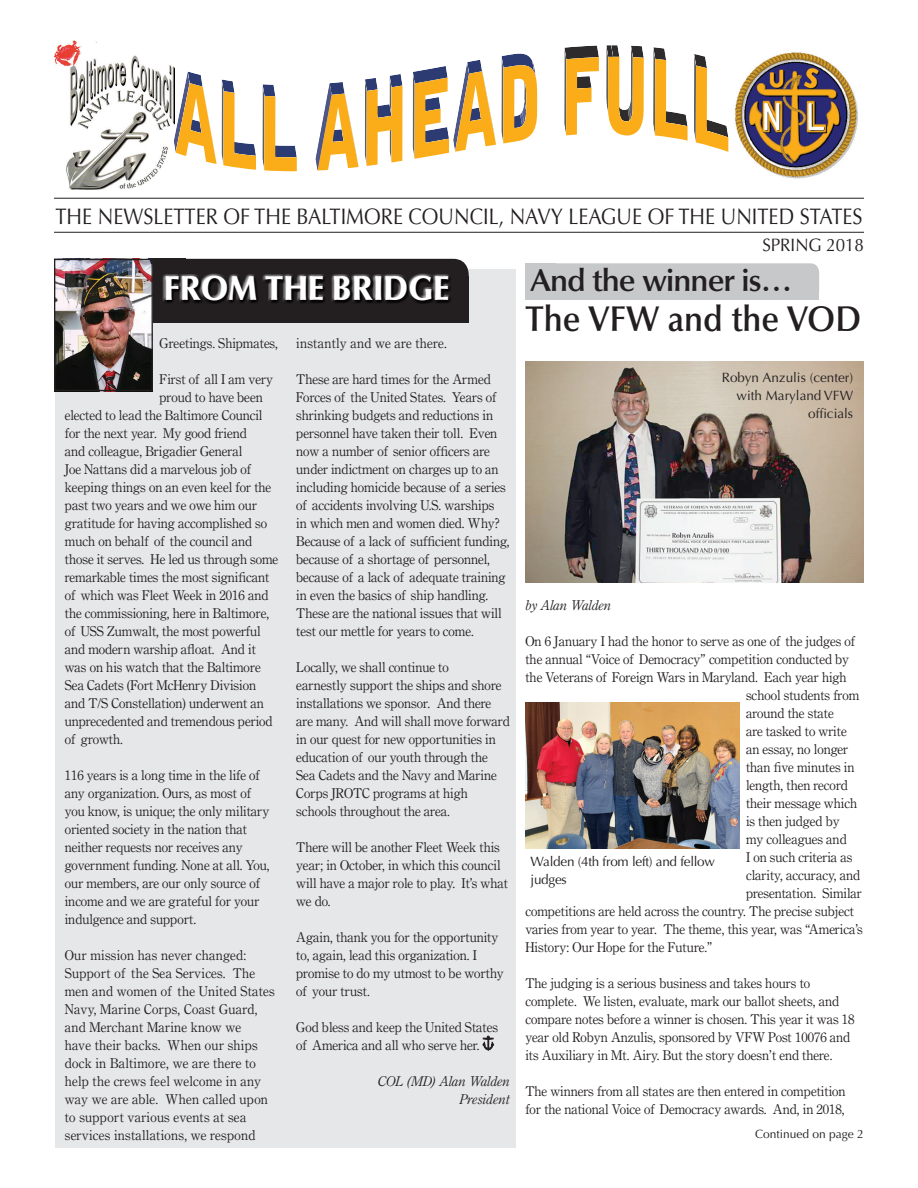
<style>
.page{position:relative;width:918px;height:1188px;background:#fff}
.page>*{position:absolute;margin:0;border:0;box-sizing:border-box;transform-origin:0 0}
.t1{font:600 36px "Optima";color:#231f20;scale:.92 1}
.t2{font:900 34.5px "Optima";color:#fff;scale:.93 1}
.t3{font:600 31.5px "Optima";letter-spacing:-.03em;color:#231f20}
.t4{font:22.5px "Optima";color:#231f20;scale:.89 1}
.t5{font:18px "Optima";color:#231f20;scale:.94 1}
.t6{font:13.5px/18px "Time Out";color:#231f20}
.t7{font:13.5px/18px "Time Out";letter-spacing:.02em;color:#231f20}
.t8{font:13.5px/18px "Optima";color:#231f20;text-align:right}
.t9{font:italic 13.5px/18px "Time Out";color:#231f20;text-align:right}
.t10{font:13.5px/18px "Optima";letter-spacing:-.02em;color:#231f20}
.t11{font:12px "Optima";color:#231f20}
</style>
<div class="page">
<hr style="left:54px;top:198px;width:810px;height:1px;background:#231f20">
<hr style="left:54px;top:232px;width:810px;height:1px;background:#231f20">
<div style="left:55px;top:269px;width:460px;height:879px;background:#e6e7e9"></div>
<div style="left:154px;top:259px;width:315px;height:64px;background:#231f20;border-radius:15px"></div>
<div style="left:154px;top:276px;width:315px;height:47px;background:#231f20"></div>
<div style="left:153px;top:259px;width:32px;height:64px;background:#231f20"></div>
<div style="left:162px;top:273px;width:289px;height:30px;background:#fff;opacity:.85"></div>
<div style="left:163px;top:274px;width:289px;height:30px;background:#231f20;opacity:.85"></div>
<svg style="left:482px;top:1036px;width:12px;height:14px"></svg>
<img style="left:56px;top:261px;width:95px;height:128px">
<div style="left:54px;top:259px;width:99px;height:132px;border:1px solid #231f20"></div>
<img style="left:54px;top:40px;width:120px;height:149px">
<img style="left:728px;top:52px;width:130px;height:127px">
<svg style="left:174px;top:71px;width:82px;height:99px"></svg>
<svg style="left:262px;top:84px;width:35px;height:87px"></svg>
<svg style="left:316px;top:82px;width:43px;height:89px"></svg>
<svg style="left:365px;top:74px;width:38px;height:92px"></svg>
<svg style="left:413px;top:54px;width:124px;height:105px"></svg>
<svg style="left:564px;top:46px;width:35px;height:89px"></svg>
<svg style="left:606px;top:45px;width:38px;height:90px"></svg>
<svg style="left:653px;top:47px;width:35px;height:94px"></svg>
<svg style="left:694px;top:54px;width:34px;height:98px"></svg>
<div style="left:527px;top:263px;width:292px;height:37px;background:#c7c8ca;border-radius:9px"></div>
<div style="left:527px;top:273px;width:292px;height:27px;background:#c7c8ca"></div>
<div style="left:525px;top:263px;width:31px;height:37px;background:#c7c8ca"></div>
<img style="left:525px;top:702px;width:214px;height:146px">
<img style="left:525px;top:362px;width:339px;height:220px">
<h3 class="t4" style="left:55px;top:203px;width:908px">THE NEWSLETTER OF THE BALTIMORE COUNCIL, NAVY LEAGUE OF THE UNITED STATES</h3>
<h3 class="t5" style="left:762px;top:235px;width:110px">SPRING 2018</h3>
<h2 class="t2" style="left:164px;top:268px;width:308px">FROM THE BRIDGE</h2>
<p class="t6" style="left:160px;top:334px;width:120px">Greetings. Shipmates,</p>
<p class="t6" style="left:160px;top:370px;width:115px">First of all I am very</p>
<p class="t6" style="left:160px;top:388px;width:105px">proud to have been</p>
<p class="t6" style="left:65px;top:406px;width:199px">elected to lead the Baltimore Council</p>
<p class="t6" style="left:65px;top:424px;width:183px">for the next year. My good friend</p>
<p class="t6" style="left:65px;top:442px;width:179px">and colleague, Brigadier General</p>
<p class="t6" style="left:65px;top:460px;width:188px">Joe Nattans did a marvelous job of</p>
<p class="t6" style="left:65px;top:478px;width:208px">keeping things on an even keel for the</p>
<p class="t6" style="left:65px;top:496px;width:194px">past two years and we owe him our</p>
<p class="t6" style="left:65px;top:514px;width:204px">gratitude for having accomplished so</p>
<p class="t6" style="left:65px;top:532px;width:189px">much on behalf of the council and</p>
<p class="t6" style="left:65px;top:550px;width:215px">those it serves. He led us through some</p>
<p class="t6" style="left:65px;top:568px;width:206px">remarkable times the most significant</p>
<p class="t6" style="left:65px;top:586px;width:205px">of which was Fleet Week in 2016 and</p>
<p class="t6" style="left:65px;top:604px;width:206px">the commissioning, here in Baltimore,</p>
<p class="t6" style="left:65px;top:622px;width:197px">of USS Zumwalt, the most powerful</p>
<p class="t6" style="left:65px;top:640px;width:193px">and modern warship afloat. And it</p>
<p class="t6" style="left:65px;top:658px;width:197px">was on his watch that the Baltimore</p>
<p class="t6" style="left:65px;top:676px;width:193px">Sea Cadets (Fort McHenry Division</p>
<p class="t6" style="left:65px;top:694px;width:201px">and T/S Constellation) underwent an</p>
<p class="t6" style="left:65px;top:712px;width:209px">unprecedented and tremendous period</p>
<p class="t6" style="left:65px;top:730px;width:60px">of growth.</p>
<p class="t6" style="left:65px;top:766px;width:206px">116 years is a long time in the life of any organization. Ours, as most of you know, is unique; the only military oriented society in the nation that neither requests nor receives any government funding. None at all. You, our members, are our only source of income and we are grateful for your indulgence and support.</p>
<p class="t7" style="left:65px;top:946px;width:212px">Our mission has never changed:<br>Support of the Sea Services. The men and women of the United States<br>Navy, Marine Corps, Coast Guard, and Merchant Marine know we<br>have their backs. When our ships dock in Baltimore, we are there to help the crews feel welcome in any way we are able. When called upon to support various events at sea services installations, we respond</p>
<h3 class="t3" style="left:531px;top:262px;width:263px">And the winner is…</h3>
<h1 class="t1" style="left:525px;top:298px;width:366px">The VFW and the VOD</h1>
<p class="t7" style="left:296px;top:334px;width:152px">instantly and we are there.</p>
<p class="t6" style="left:296px;top:370px;width:215px">These are hard times for the Armed Forces of the United States. Years of shrinking budgets and reductions in personnel have taken their toll. Even now a number of senior officers are under indictment on charges up to an including homicide because of a series of accidents involving U.S. warships<br>in which men and women died. Why?<br>Because of a lack of sufficient funding, because of a shortage of personnel, because of a lack of adequate training in even the basics of ship handling.<br>These are the national issues that will test our mettle for years to come.</p>
<p class="t6" style="left:296px;top:658px;width:215px">Locally, we shall continue to<br>earnestly support the ships and shore installations we sponsor. And there are many. And will shall move forward in our quest for new opportunities in education of our youth through the Sea Cadets and the Navy and Marine Corps JROTC programs at high schools throughout the area.</p>
<p class="t6" style="left:296px;top:838px;width:213px">There will be another Fleet Week this year; in October, in which this council will have a major role to play. It’s what we do.</p>
<p class="t6" style="left:296px;top:928px;width:209px">Again, thank you for the opportunity to, again, lead this organization. I promise to do my utmost to be worthy of your trust.</p>
<p class="t6" style="left:296px;top:1018px;width:203px">God bless and keep the United States of America and all who serve her.</p>
<p class="t9" style="left:378px;top:1072px;width:134px">COL (MD) Alan Walden<br>President</p>
<p class="t8" style="left:722px;top:369px;width:133px">Robyn Anzulis (center) with Maryland VFW officials</p>
<p class="t9" style="left:525px;top:596px;width:87px">by Alan Walden</p>
<p class="t6" style="left:525px;top:632px;width:331px">On 6 January I had the honor to serve as one of the judges of</p>
<p class="t6" style="left:525px;top:650px;width:325px">the annual “Voice of Democracy” competition conducted by</p>
<p class="t6" style="left:525px;top:668px;width:323px">the Veterans of Foreign Wars in Maryland. Each year high</p>
<p class="t6" style="left:746px;top:686px;width:115px">school students from</p>
<p class="t6" style="left:746px;top:704px;width:89px">around the state</p>
<p class="t6" style="left:746px;top:722px;width:102px">are tasked to write</p>
<p class="t6" style="left:746px;top:740px;width:104px">an essay, no longer</p>
<p class="t6" style="left:746px;top:758px;width:110px">than five minutes in</p>
<p class="t6" style="left:746px;top:776px;width:103px">length, then record</p>
<p class="t6" style="left:746px;top:794px;width:113px">their message which</p>
<p class="t6" style="left:746px;top:812px;width:95px">is then judged by</p>
<p class="t6" style="left:746px;top:830px;width:102px">my colleagues and</p>
<p class="t6" style="left:746px;top:848px;width:108px">I on such criteria as</p>
<p class="t6" style="left:746px;top:866px;width:116px">clarity, accuracy, and</p>
<p class="t6" style="left:746px;top:884px;width:117px">presentation. Similar</p>
<p class="t6" style="left:525px;top:902px;width:330px">competitions are held across the country. The precise subject</p>
<p class="t6" style="left:525px;top:920px;width:339px">varies from year to year. The theme, this year, was “America’s</p>
<p class="t6" style="left:525px;top:938px;width:188px">History: Our Hope for the Future.”</p>
<p class="t6" style="left:525px;top:974px;width:331px">The judging is a serious business and takes hours to complete. We listen, evaluate, mark our ballot sheets, and compare notes before a winner is chosen. This year it was 18 year old Robyn Anzulis, sponsored by VFW Post 10076 and its Auxiliary in Mt. Airy. But the story doesn’t end there.</p>
<p class="t6" style="left:525px;top:1082px;width:322px">The winners from all states are then entered in competition for the national Voice of Democracy awards. And, in 2018,</p>
<p class="t10" style="left:531px;top:852px;width:186px">Walden (4th from left) and fellow judges</p>
<p class="t11" style="left:755px;top:1127px;width:110px">Continued on page 2</p>
</div>
